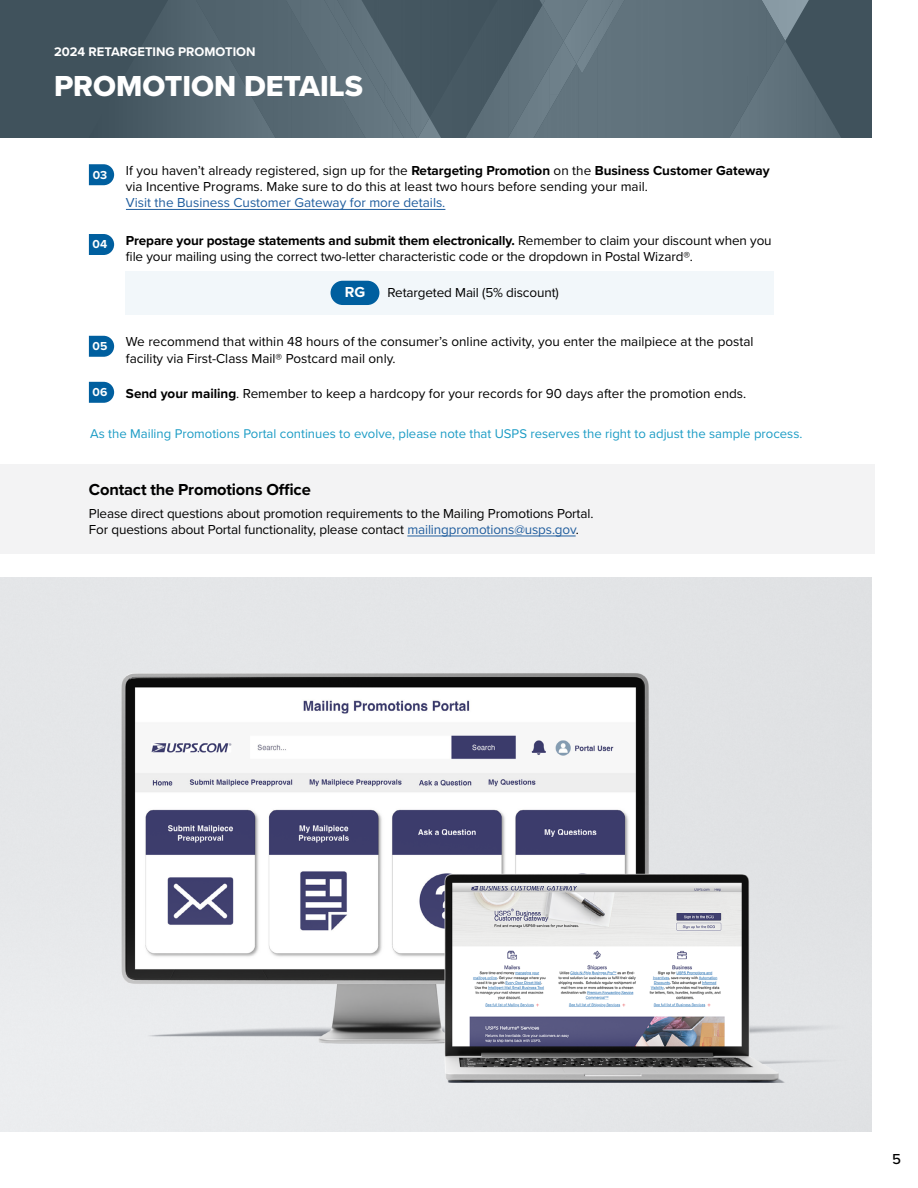
<style>
.page{position:relative;width:918px;height:1188px;background:#fff}
.page>*{position:absolute;margin:0;border:0;box-sizing:border-box;transform-origin:0 0}
.t1{font:30px "Proxima Nova Extrabld";color:#fff}
.t2{font:700 16.5px "Proxima Nova";letter-spacing:-.01em;color:#000}
.t3{font:700 15px "Proxima Nova";color:#fff}
.t4{font:500 15px "Proxima Nova";color:#000}
.t5{font:13.5px/16.2px "Proxima Nova";color:#000}
.t6{font:13.5px "Proxima Nova";color:#215e9e}
.t7{font:13.2px "Proxima Nova";color:#1c9cc5}
.t8{font:700 12.9px "Proxima Nova";color:#fff}
.t9{font:700 12px "Proxima Nova";color:#fff}
.s1{font-weight:700}
.s2{color:#215e9e}
</style>
<div class="page">
<div style="left:126px;top:271px;width:648px;height:44px;background:#f2f7fa"></div>
<div style="left:331px;top:281px;width:48px;height:24px;background:#005f9f;border-radius:12px"></div>
<div style="left:0;top:464px;width:874px;height:89px;background:#f3f3f4"></div>
<hr style="left:407px;top:536px;width:169px;height:1px;background:#215e9e">
<div style="left:0;top:0;width:872px;height:138px;background:#40525c"></div>
<img style="left:778px;top:41px;width:19px;height:97px">
<img style="left:759px;top:74px;width:19px;height:64px">
<img style="left:797px;top:62px;width:18px;height:76px">
<img style="left:748px;top:106px;width:11px;height:32px">
<img style="left:815px;top:93px;width:19px;height:45px">
<svg style="left:834px;top:126px;width:7px;height:12px"></svg>
<img style="left:767px;top:0;width:42px;height:38px">
<img style="left:550px;top:81px;width:10px;height:11px">
<img style="left:531px;top:81px;width:19px;height:57px">
<img style="left:512px;top:106px;width:19px;height:32px">
<div style="left:616px;top:0;width:132px;height:138px;background:#5f717b"></div>
<img style="left:748px;top:0;width:19px;height:106px">
<img style="left:598px;top:74px;width:18px;height:64px">
<img style="left:766px;top:8px;width:19px;height:66px">
<img style="left:579px;top:74px;width:19px;height:64px">
<img style="left:560px;top:64px;width:19px;height:74px">
<img style="left:541px;top:92px;width:19px;height:46px">
<svg style="left:534px;top:125px;width:7px;height:13px"></svg>
<img style="left:564px;top:41px;width:12px;height:23px">
<img style="left:576px;top:0;width:49px;height:74px">
<img style="left:527px;top:41px;width:37px;height:40px">
<img style="left:509px;top:53px;width:18px;height:84px">
<img style="left:490px;top:70px;width:19px;height:68px">
<img style="left:472px;top:103px;width:18px;height:35px">
<img style="left:527px;top:81px;width:14px;height:25px">
<img style="left:515px;top:7px;width:27px;height:46px">
<img style="left:486px;top:70px;width:19px;height:33px">
<img style="left:467px;top:103px;width:19px;height:33px">
<img style="left:505px;top:53px;width:10px;height:17px">
<img style="left:411px;top:101px;width:7px;height:37px">
<img style="left:411px;top:86px;width:8px;height:15px">
<img style="left:418px;top:100px;width:23px;height:38px">
<div style="left:542px;top:0;width:46px;height:41px;background:#697b85"></div>
<svg style="left:540px;top:0;width:5px;height:5px"></svg>
<svg style="left:156px;top:0;width:117px;height:138px"></svg>
<img style="left:255px;top:0;width:18px;height:134px">
<div style="left:273px;top:0;width:18px;height:138px;background:#556771"></div>
<div style="left:291px;top:26px;width:19px;height:112px;background:#566872"></div>
<img style="left:310px;top:58px;width:18px;height:80px">
<img style="left:223px;top:48px;width:32px;height:38px">
<img style="left:328px;top:89px;width:18px;height:49px">
<img style="left:245px;top:85px;width:10px;height:18px">
<img style="left:346px;top:121px;width:9px;height:17px">
<img style="left:318px;top:58px;width:1px;height:30px">
<img style="left:355px;top:121px;width:1px;height:17px">
<img style="left:286px;top:0;width:14px;height:26px">
<img style="left:300px;top:0;width:19px;height:58px">
<img style="left:319px;top:0;width:18px;height:89px">
<img style="left:337px;top:47px;width:19px;height:74px">
<img style="left:356px;top:76px;width:18px;height:62px">
<img style="left:374px;top:104px;width:18px;height:34px">
<img style="left:392px;top:133px;width:9px;height:5px">
<img style="left:335px;top:0;width:16px;height:47px">
<img style="left:324px;top:0;width:11px;height:18px">
<img style="left:351px;top:28px;width:17px;height:48px">
<img style="left:368px;top:61px;width:16px;height:43px">
<img style="left:384px;top:94px;width:17px;height:39px">
<img style="left:401px;top:110px;width:16px;height:28px">
<img style="left:353px;top:0;width:19px;height:61px">
<img style="left:337px;top:0;width:16px;height:28px">
<img style="left:372px;top:18px;width:19px;height:76px">
<img style="left:391px;top:51px;width:20px;height:76px">
<hr style="left:126px;top:209px;width:319px;height:1px;background:#215e9e">
<svg style="left:89px;top:164px;width:25px;height:21px"></svg>
<svg style="left:89px;top:234px;width:25px;height:21px"></svg>
<svg style="left:89px;top:336px;width:25px;height:21px"></svg>
<svg style="left:89px;top:382px;width:25px;height:21px"></svg>
<img style="left:0;top:578px;width:872px;height:554px">
<p class="t8" style="left:54px;top:42px;width:203px">2024 RETARGETING PROMOTION</p>
<h1 class="t1" style="left:54px;top:63px;width:311px">PROMOTION DETAILS</h1>
<p class="t9" style="left:93px;top:166px;width:16px">03</p>
<p class="t5" style="left:126px;top:162px;width:645px">If you haven’t already registered, sign up for the <span class="s1">Retargeting Promotion</span> on the <span class="s1">Business Customer Gateway </span>via Incentive Programs. Make sure to do this at least two hours before sending your mail.</p>
<p class="t6" style="left:126px;top:193px;width:321px">Visit the Business Customer Gateway for more details.</p>
<p class="t9" style="left:93px;top:235px;width:16px">04</p>
<p class="t5" style="left:126px;top:231px;width:647px"><span class="s1">Prepare your postage statements and submit them electronically.</span> Remember to claim your discount when you file your mailing using the correct two-letter characteristic code or the dropdown in Postal Wizard®.</p>
<p class="t3" style="left:345px;top:281px;width:22px">RG</p>
<p class="t5" style="left:388px;top:284px;width:173px">Retargeted Mail (5% discount)</p>
<p class="t9" style="left:93px;top:337px;width:16px">05</p>
<p class="t9" style="left:93px;top:383px;width:16px">06</p>
<p class="t5" style="left:126px;top:333px;width:629px">We recommend that within 48 hours of the consumer’s online activity, you enter the mailpiece at the postal facility via First-Class Mail® Postcard mail only.</p>
<p class="t5" style="left:126px;top:384px;width:622px"><span class="s1">Send your mailing</span>. Remember to keep a hardcopy for your records for 90 days after the promotion ends.</p>
<p class="t7" style="left:90px;top:424px;width:714px">As the Mailing Promotions Portal continues to evolve, please note that USPS reserves the right to adjust the sample process.</p>
<p class="t2" style="left:89px;top:478px;width:223px">Contact the Promotions Office</p>
<p class="t5" style="left:89px;top:504px;width:506px">Please direct questions about promotion requirements to the Mailing Promotions Portal.<br>For questions about Portal functionality, please contact <span class="s2">mailingpromotions@usps.gov</span>.</p>
<p class="t4" style="left:892px;top:1148px;width:10px">5</p>
</div>
